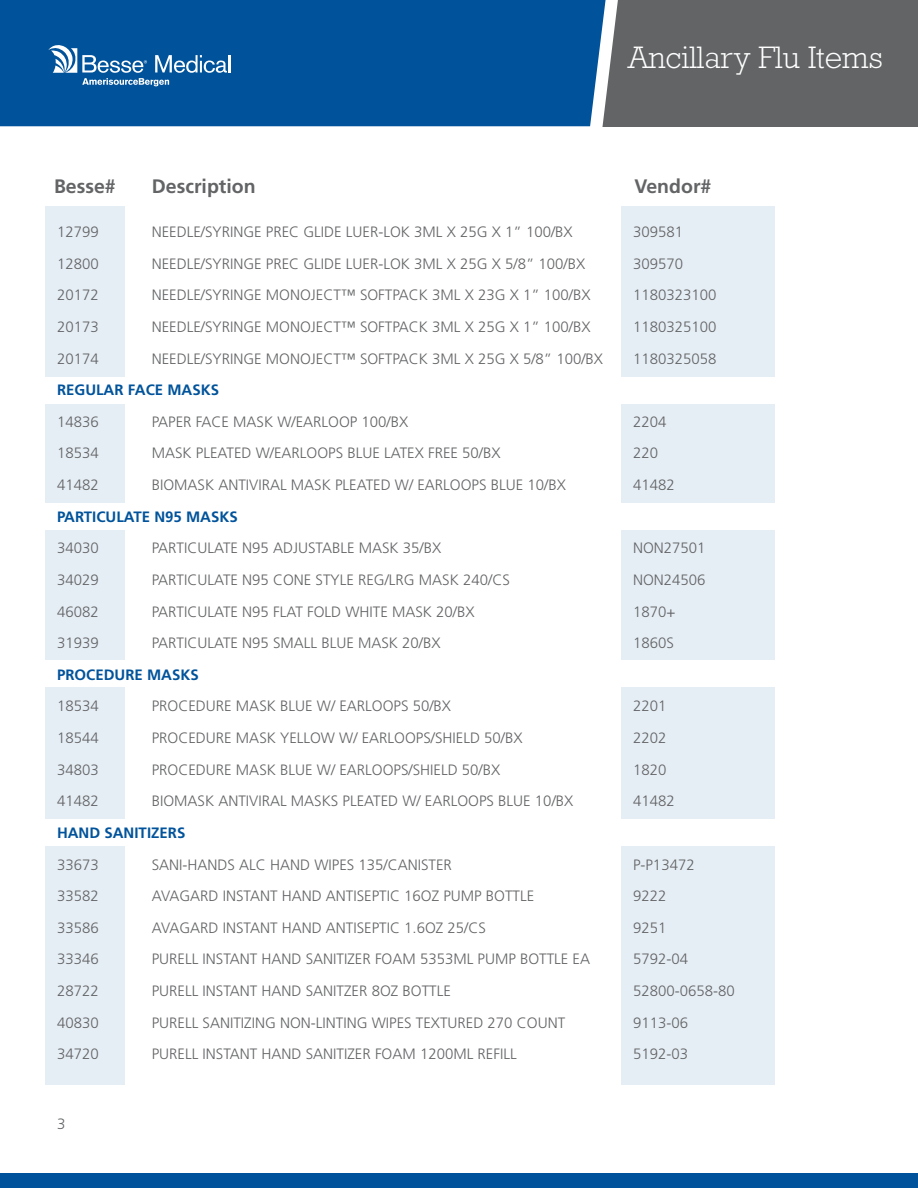
<style>
.page{position:relative;width:918px;height:1188px;background:#fff}
.page>*{position:absolute;margin:0;border:0;box-sizing:border-box;transform-origin:0 0}
.t1{font:300 31.5px "Rockwell";color:#fff}
.t2{font:700 19.5px "Frutiger";color:#636466}
.t3{font:300 15px "Frutiger";color:#636466}
.t4{font:700 15px "Frutiger";color:#00539b}
</style>
<div class="page">
<div style="left:621px;top:207px;width:153px;height:878px;background:#e6eef5"></div>
<div style="left:549px;top:0;width:369px;height:126px;background:#636466"></div>
<svg style="left:69px;top:0;width:549px;height:127px"></svg>
<div style="left:0;top:0;width:606px;height:126px;background:#00539b"></div>
<svg style="left:48px;top:44px;width:182px;height:42px;background:#3275ae"></svg>
<div style="left:45px;top:207px;width:80px;height:878px;background:#e6eef5"></div>
<div style="left:34px;top:377px;width:751px;height:26px;background:#fff"></div>
<div style="left:34px;top:503px;width:751px;height:27px;background:#fff"></div>
<div style="left:31px;top:660px;width:751px;height:27px;background:#fff"></div>
<div style="left:27px;top:819px;width:751px;height:27px;background:#fff"></div>
<div style="left:0;top:1174px;width:918px;height:14px;background:#00539b"></div>
<h1 class="t1" style="left:628px;top:40px;width:256px">Ancillary Flu Items</h1>
<h2 class="t2" style="left:54px;top:175px;width:63px">Besse#</h2>
<h2 class="t2" style="left:152px;top:175px;width:105px">Description</h2>
<h2 class="t2" style="left:634px;top:175px;width:78px">Vendor#</h2>
<p class="t3" style="left:57px;top:223px;width:43px">12799</p>
<p class="t3" style="left:152px;top:223px;width:422px">NEEDLE/SYRINGE PREC GLIDE LUER-LOK 3ML X 25G X 1” 100/BX</p>
<p class="t3" style="left:633px;top:223px;width:52px">309581</p>
<p class="t3" style="left:57px;top:255px;width:43px">12800</p>
<p class="t3" style="left:152px;top:255px;width:435px">NEEDLE/SYRINGE PREC GLIDE LUER-LOK 3ML X 25G X 5/8” 100/BX</p>
<p class="t3" style="left:633px;top:255px;width:52px">309570</p>
<p class="t3" style="left:57px;top:287px;width:43px">20172</p>
<p class="t3" style="left:152px;top:287px;width:440px">NEEDLE/SYRINGE MONOJECT™ SOFTPACK 3ML X 23G X 1” 100/BX</p>
<p class="t3" style="left:633px;top:287px;width:85px">1180323100</p>
<p class="t3" style="left:57px;top:318px;width:43px">20173</p>
<p class="t3" style="left:152px;top:318px;width:440px">NEEDLE/SYRINGE MONOJECT™ SOFTPACK 3ML X 25G X 1” 100/BX</p>
<p class="t3" style="left:633px;top:318px;width:85px">1180325100</p>
<p class="t3" style="left:57px;top:350px;width:43px">20174</p>
<p class="t3" style="left:152px;top:350px;width:453px">NEEDLE/SYRINGE MONOJECT™ SOFTPACK 3ML X 25G X 5/8” 100/BX</p>
<p class="t3" style="left:633px;top:350px;width:85px">1180325058</p>
<p class="t4" style="left:57px;top:381px;width:164px">REGULAR FACE MASKS</p>
<p class="t3" style="left:57px;top:413px;width:43px">14836</p>
<p class="t3" style="left:152px;top:413px;width:258px">PAPER FACE MASK W/EARLOOP 100/BX</p>
<p class="t3" style="left:633px;top:413px;width:35px">2204</p>
<p class="t3" style="left:57px;top:445px;width:43px">18534</p>
<p class="t3" style="left:152px;top:445px;width:350px">MASK PLEATED W/EARLOOPS BLUE LATEX FREE 50/BX</p>
<p class="t3" style="left:633px;top:445px;width:27px">220</p>
<p class="t3" style="left:57px;top:476px;width:43px">41482</p>
<p class="t3" style="left:152px;top:476px;width:416px">BIOMASK ANTIVIRAL MASK PLEATED W/ EARLOOPS BLUE 10/BX</p>
<p class="t3" style="left:633px;top:476px;width:43px">41482</p>
<p class="t4" style="left:57px;top:508px;width:182px">PARTICULATE N95 MASKS</p>
<p class="t3" style="left:57px;top:540px;width:43px">34030</p>
<p class="t3" style="left:152px;top:540px;width:291px">PARTICULATE N95 ADJUSTABLE MASK 35/BX</p>
<p class="t3" style="left:633px;top:540px;width:74px">NON27501</p>
<p class="t3" style="left:57px;top:571px;width:43px">34029</p>
<p class="t3" style="left:152px;top:571px;width:360px">PARTICULATE N95 CONE STYLE REG/LRG MASK 240/CS</p>
<p class="t3" style="left:633px;top:571px;width:74px">NON24506</p>
<p class="t3" style="left:57px;top:603px;width:43px">46082</p>
<p class="t3" style="left:152px;top:603px;width:324px">PARTICULATE N95 FLAT FOLD WHITE MASK 20/BX</p>
<p class="t3" style="left:633px;top:603px;width:44px">1870+</p>
<p class="t3" style="left:57px;top:635px;width:43px">31939</p>
<p class="t3" style="left:152px;top:635px;width:290px">PARTICULATE N95 SMALL BLUE MASK 20/BX</p>
<p class="t3" style="left:633px;top:635px;width:42px">1860S</p>
<p class="t4" style="left:57px;top:666px;width:143px">PROCEDURE MASKS</p>
<p class="t3" style="left:57px;top:698px;width:43px">18534</p>
<p class="t3" style="left:152px;top:698px;width:301px">PROCEDURE MASK BLUE W/ EARLOOPS 50/BX</p>
<p class="t3" style="left:633px;top:698px;width:35px">2201</p>
<p class="t3" style="left:57px;top:729px;width:43px">18544</p>
<p class="t3" style="left:152px;top:729px;width:372px">PROCEDURE MASK YELLOW W/ EARLOOPS/SHIELD 50/BX</p>
<p class="t3" style="left:633px;top:729px;width:35px">2202</p>
<p class="t3" style="left:57px;top:761px;width:43px">34803</p>
<p class="t3" style="left:152px;top:761px;width:350px">PROCEDURE MASK BLUE W/ EARLOOPS/SHIELD 50/BX</p>
<p class="t3" style="left:633px;top:761px;width:35px">1820</p>
<p class="t3" style="left:57px;top:793px;width:43px">41482</p>
<p class="t3" style="left:152px;top:793px;width:423px">BIOMASK ANTIVIRAL MASKS PLEATED W/ EARLOOPS BLUE 10/BX</p>
<p class="t3" style="left:633px;top:793px;width:43px">41482</p>
<p class="t4" style="left:57px;top:824px;width:130px">HAND SANITIZERS</p>
<p class="t3" style="left:57px;top:856px;width:43px">33673</p>
<p class="t3" style="left:152px;top:856px;width:302px">SANI-HANDS ALC HAND WIPES 135/CANISTER</p>
<p class="t3" style="left:633px;top:856px;width:63px">P-P13472</p>
<p class="t3" style="left:57px;top:887px;width:43px">33582</p>
<p class="t3" style="left:152px;top:887px;width:384px">AVAGARD INSTANT HAND ANTISEPTIC 16OZ PUMP BOTTLE</p>
<p class="t3" style="left:633px;top:887px;width:35px">9222</p>
<p class="t3" style="left:57px;top:919px;width:43px">33586</p>
<p class="t3" style="left:152px;top:919px;width:336px">AVAGARD INSTANT HAND ANTISEPTIC 1.6OZ 25/CS</p>
<p class="t3" style="left:633px;top:919px;width:35px">9251</p>
<p class="t3" style="left:57px;top:951px;width:43px">33346</p>
<p class="t3" style="left:152px;top:951px;width:440px">PURELL INSTANT HAND SANITIZER FOAM 5353ML PUMP BOTTLE EA</p>
<p class="t3" style="left:633px;top:951px;width:57px">5792-04</p>
<p class="t3" style="left:57px;top:982px;width:43px">28722</p>
<p class="t3" style="left:152px;top:982px;width:301px">PURELL INSTANT HAND SANITZER 8OZ BOTTLE</p>
<p class="t3" style="left:633px;top:982px;width:103px">52800-0658-80</p>
<p class="t3" style="left:57px;top:1014px;width:43px">40830</p>
<p class="t3" style="left:152px;top:1014px;width:415px">PURELL SANITIZING NON-LINTING WIPES TEXTURED 270 COUNT</p>
<p class="t3" style="left:633px;top:1014px;width:57px">9113-06</p>
<p class="t3" style="left:57px;top:1046px;width:43px">34720</p>
<p class="t3" style="left:152px;top:1046px;width:366px">PURELL INSTANT HAND SANITIZER FOAM 1200ML REFILL</p>
<p class="t3" style="left:633px;top:1046px;width:57px">5192-03</p>
<p class="t3" style="left:57px;top:1115px;width:10px">3</p>
</div>
